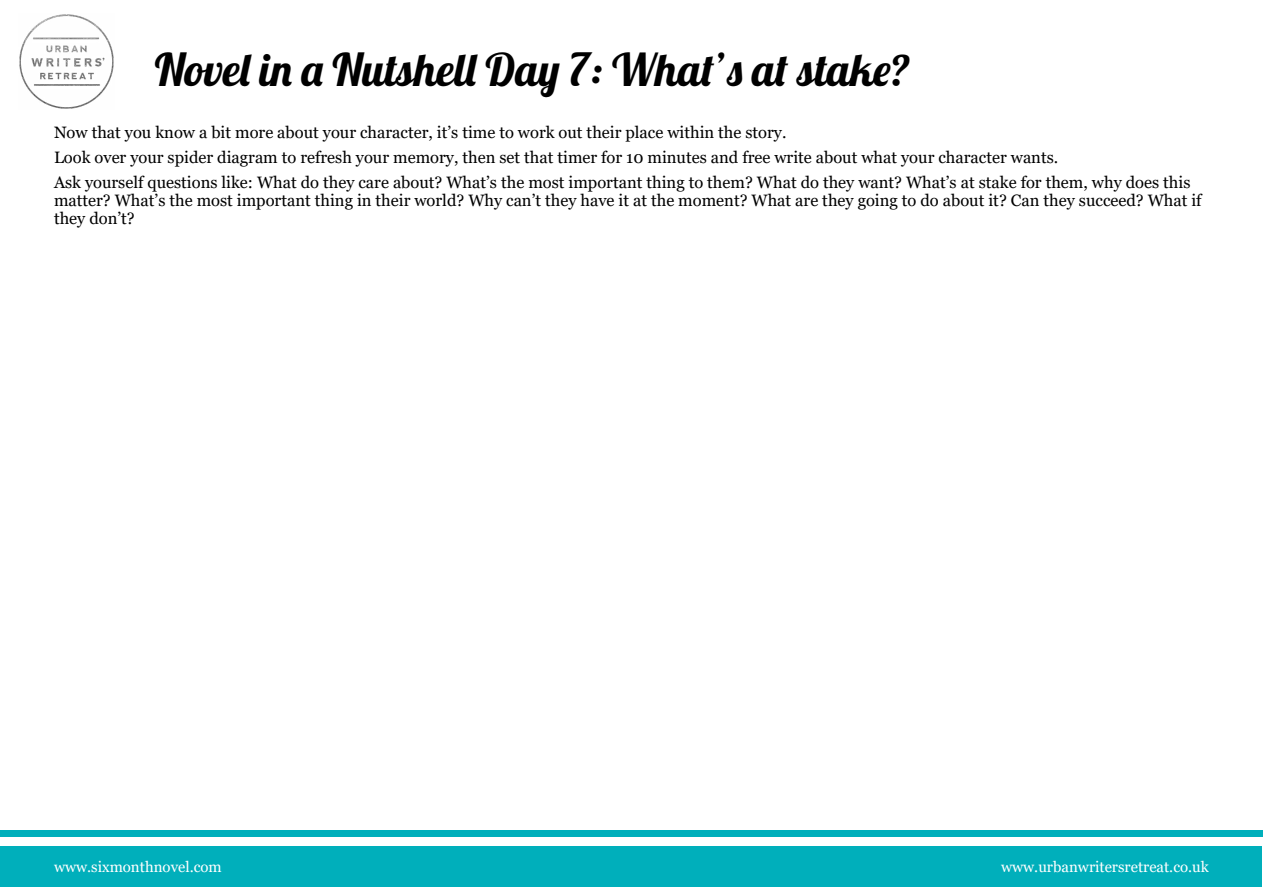
<style>
.page{position:relative;width:1263px;height:893px;background:#fff}
.page>*{position:absolute;margin:0;border:0;box-sizing:border-box;transform-origin:0 0}
.t1{font:45px "Lobster 1.4";color:#000}
.t2{font:16.5px/24.8px "Georgia";color:#000}
.t3{font:15px "Georgia";color:#fff}
</style>
<div class="page">
<div style="left:0;top:846px;width:1262px;height:41px;background:#00afbb"></div>
<div style="left:0;top:830px;width:1263px;height:6px;background:#00afbb"></div>
<img style="left:19px;top:14px;width:95px;height:95px">
<h1 class="t1" style="left:155px;top:41px;width:757px">Novel in a Nutshell Day 7: What’s at stake?</h1>
<p class="t2" style="left:54px;top:121px;width:1138px">Now that you know a bit more about your character, it’s time to work out their place within the story.<br>Look over your spider diagram to refresh your memory, then set that timer for 10 minutes and free write about what your character wants.<br>Ask yourself questions like: What do they care about? What’s the most important thing to them? What do they want? What’s at stake for them, why does this</p>
<p class="t2" style="left:54px;top:192px;width:1149px;line-height:18px">matter? What’s the most important thing in their world? Why can’t they have it at the moment? What are they going to do about it? Can they succeed? What if they don’t?</p>
<p class="t3" style="left:54px;top:858px;width:169px">www.sixmonthnovel.com</p>
<p class="t3" style="left:1001px;top:858px;width:209px">www.urbanwritersretreat.co.uk</p>
</div>
